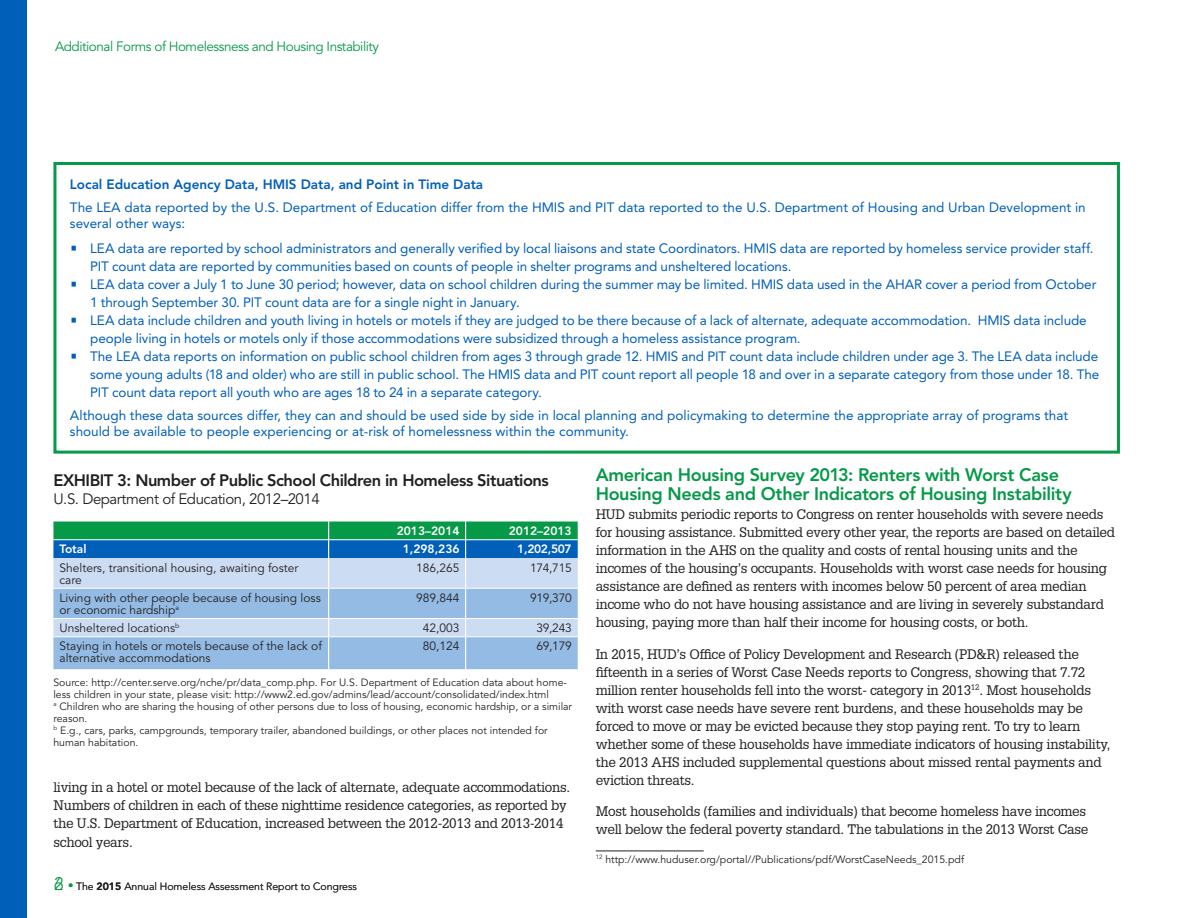
<style>
.page{position:relative;width:1188px;height:918px;background:#fff}
.page>*{position:absolute;margin:0;border:0;box-sizing:border-box;transform-origin:0 0}
.t1{font:800 18px/19.5px "Avenir LT Std";letter-spacing:-.02em;color:#069948}
.t2{font:800 16.5px "Avenir LT Std";letter-spacing:-.03em;color:#231f20}
.t3{font:15px "Avenir LT Std";letter-spacing:-.03em;color:#231f20}
.t4{font:13.5px/18px "Avenir LT Std";letter-spacing:-.005em;color:#005fb9}
.t5{font:13.5px/18px "Glypha LT Std";letter-spacing:-.02em;color:#231f20}
.t6{font:800 13.5px "Avenir LT Std";color:#005fb9}
.t7{font:13.5px "Avenir LT Std";letter-spacing:-.035em;color:#069948}
.t8{font:12px/12px "Avenir LT Std";color:#231f20}
.t9{font:800 12px "Avenir LT Std";color:#fff}
.t10{font:10.5px/12px "Avenir LT Std";color:#231f20}
.t11{font:300 10.5px "Avenir LT Std";color:#231f20}
.s1{font-family:"Glypha LT Std"}
.s2{font-size:18px;color:#069948}
.s3{color:#069948}
.s4{font-weight:800}
</style>
<div class="page">
<div style="left:0;top:0;width:27px;height:918px;background:#005fb9"></div>
<hr style="left:596px;top:851px;width:108px;height:1px;background:#231f20">
<svg style="left:53px;top:522px;width:525px;height:147px;background:#84b7d1"></svg>
<hr style="left:465px;top:637px;width:1px;height:32px;background:#fff">
<hr style="left:53px;top:539px;width:276px;height:1px;background:#fff">
<hr style="left:329px;top:539px;width:137px;height:1px;background:#fff">
<hr style="left:466px;top:539px;width:112px;height:1px;background:#fff">
<hr style="left:53px;top:618px;width:276px;height:1px;background:#fff">
<hr style="left:329px;top:618px;width:137px;height:1px;background:#fff">
<hr style="left:466px;top:618px;width:112px;height:1px;background:#fff">
<hr style="left:53px;top:636px;width:276px;height:1px;background:#fff">
<hr style="left:329px;top:636px;width:137px;height:1px;background:#fff">
<hr style="left:466px;top:636px;width:112px;height:1px;background:#fff">
<div style="left:53px;top:162px;width:1067px;height:292px;border:3px solid #069948"></div>
<p class="t7" style="left:55px;top:38px;width:326px">Additional Forms of Homelessness and Housing Instability</p>
<p class="t6" style="left:70px;top:176px;width:415px">Local Education Agency Data, HMIS Data, and Point in Time Data</p>
<p class="t4" style="left:70px;top:199px;width:1017px;line-height:16.2px">The LEA data reported by the U.S. Department of Education differ from the HMIS and PIT data reported to the U.S. Department of Housing and Urban Development in several other ways:</p>
<p class="t4" style="left:90px;top:239px;width:1005px;text-indent:-20px"><span class="s1">•</span> LEA data are reported by school administrators and generally verified by local liaisons and state Coordinators. HMIS data are reported by homeless service provider staff.<br>PIT count data are reported by communities based on counts of people in shelter programs and unsheltered locations.</p>
<p class="t4" style="left:90px;top:275px;width:1008px;text-indent:-20px"><span class="s1">•</span> LEA data cover a July 1 to June 30 period; however, data on school children during the summer may be limited. HMIS data used in the AHAR cover a period from October<br>1 through September 30. PIT count data are for a single night in January.</p>
<p class="t4" style="left:90px;top:311px;width:998px;text-indent:-20px"><span class="s1">•</span> LEA data include children and youth living in hotels or motels if they are judged to be there because of a lack of alternate, adequate accommodation. HMIS data include people living in hotels or motels only if those accommodations were subsidized through a homeless assistance program.</p>
<p class="t4" style="left:90px;top:347px;width:1011px;text-align:justify;text-indent:-20px"><span class="s1">•</span> The LEA data reports on information on public school children from ages 3 through grade 12. HMIS and PIT count data include children under age 3. The LEA data include some young adults (18 and older) who are still in public school. The HMIS data and PIT count report all people 18 and over in a separate category from those under 18. The PIT count data report all youth who are ages 18 to 24 in a separate category.</p>
<p class="t4" style="left:70px;top:407px;width:1000px;line-height:16.2px">Although these data sources differ, they can and should be used side by side in local planning and policymaking to determine the appropriate array of programs that should be available to people experiencing or at-risk of homelessness within the community.</p>
<p class="t2" style="left:53px;top:470px;width:497px">EXHIBIT 3: Number of Public School Children in Homeless Situations</p>
<p class="t3" style="left:53px;top:490px;width:268px">U.S. Department of Education, 2012–2014</p>
<p class="t9" style="left:397px;top:524px;width:64px">2013–2014</p>
<p class="t9" style="left:509px;top:524px;width:64px">2012–2013</p>
<p class="t9" style="left:59px;top:542px;width:29px">Total</p>
<p class="t9" style="left:403px;top:542px;width:58px">1,298,236</p>
<p class="t9" style="left:517px;top:542px;width:56px">1,202,507</p>
<p class="t8" style="left:59px;top:562px;width:241px">Shelters, transitional housing, awaiting foster care</p>
<p class="t8" style="left:416px;top:562px;width:45px">186,265</p>
<p class="t8" style="left:530px;top:562px;width:43px">174,715</p>
<p class="t8" style="left:59px;top:592px;width:263px">Living with other people because of housing loss or economic hardship<sup>a</sup></p>
<p class="t8" style="left:416px;top:592px;width:45px">989,844</p>
<p class="t8" style="left:530px;top:592px;width:43px">919,370</p>
<p class="t8" style="left:59px;top:622px;width:122px">Unsheltered locations<sup>b</sup></p>
<p class="t8" style="left:423px;top:622px;width:38px">42,003</p>
<p class="t8" style="left:537px;top:622px;width:37px">39,243</p>
<p class="t8" style="left:59px;top:641px;width:264px">Staying in hotels or motels because of the lack of alternative accommodations</p>
<p class="t8" style="left:423px;top:641px;width:38px">80,124</p>
<p class="t8" style="left:537px;top:641px;width:37px">69,179</p>
<p class="t10" style="left:53px;top:676px;width:515px">Source: http://center.serve.org/nche/pr/data_comp.php. For U.S. Department of Education data about home&shy;less children in your state, please visit: http://www2.ed.gov/admins/lead/account/consolidated/index.html</p>
<p class="t10" style="left:53px;top:700px;width:520px"><sup>a</sup> Children who are sharing the housing of other persons due to loss of housing, economic hardship, or a similar reason.</p>
<p class="t10" style="left:53px;top:724px;width:496px"><sup>b</sup> E.g., cars, parks, campgrounds, temporary trailer, abandoned buildings, or other places not intended for human habitation.</p>
<p class="t5" style="left:53px;top:778px;width:518px">living in a hotel or motel because of the lack of alternate, adequate accommodations.<br>Numbers of children in each of these nighttime residence categories, as reported by the U.S. Department of Education, increased between the 2012-2013 and 2013-2014</p>
<p class="t5" style="left:53px;top:833px;width:81px">school years.</p>
<h4 class="t1" style="left:596px;top:465px;width:478px">American Housing Survey 2013: Renters with Worst Case<br>Housing Needs and Other Indicators of Housing Instability</h4>
<p class="t5" style="left:596px;top:505px;width:521px">HUD submits periodic reports to Congress on renter households with severe needs for housing assistance. Submitted every other year, the reports are based on detailed information in the AHS on the quality and costs of rental housing units and the incomes of the housing’s occupants. Households with worst case needs for housing assistance are defined as renters with incomes below 50 percent of area median income who do not have housing assistance and are living in severely substandard housing, paying more than half their income for housing costs, or both.</p>
<p class="t5" style="left:596px;top:645px;width:516px">In 2015, HUD’s Office of Policy Development and Research (PD&amp;R) released the fifteenth in a series of Worst Case Needs reports to Congress, showing that 7.72 million renter households fell into the worst- category in 2013<sup>12</sup>. Most households with worst case needs have severe rent burdens, and these households may be forced to move or may be evicted because they stop paying rent. To try to learn whether some of these households have immediate indicators of housing instability, the 2013 AHS included supplemental questions about missed rental payments and eviction threats.</p>
<p class="t5" style="left:596px;top:802px;width:494px">Most households (families and individuals) that become homeless have incomes well below the federal poverty standard. The tabulations in the 2013 Worst Case</p>
<p class="t10" style="left:596px;top:854px;width:370px"><sup>12</sup> http://www.huduser.org/portal//Publications/pdf/WorstCaseNeeds_2015.pdf</p>
<p class="t11" style="left:54px;top:880px;width:305px"><span class="s2">2 6</span> <span class="s3">•</span> The <span class="s4">2015</span> Annual Homeless Assessment Report to Congress</p>
</div>
